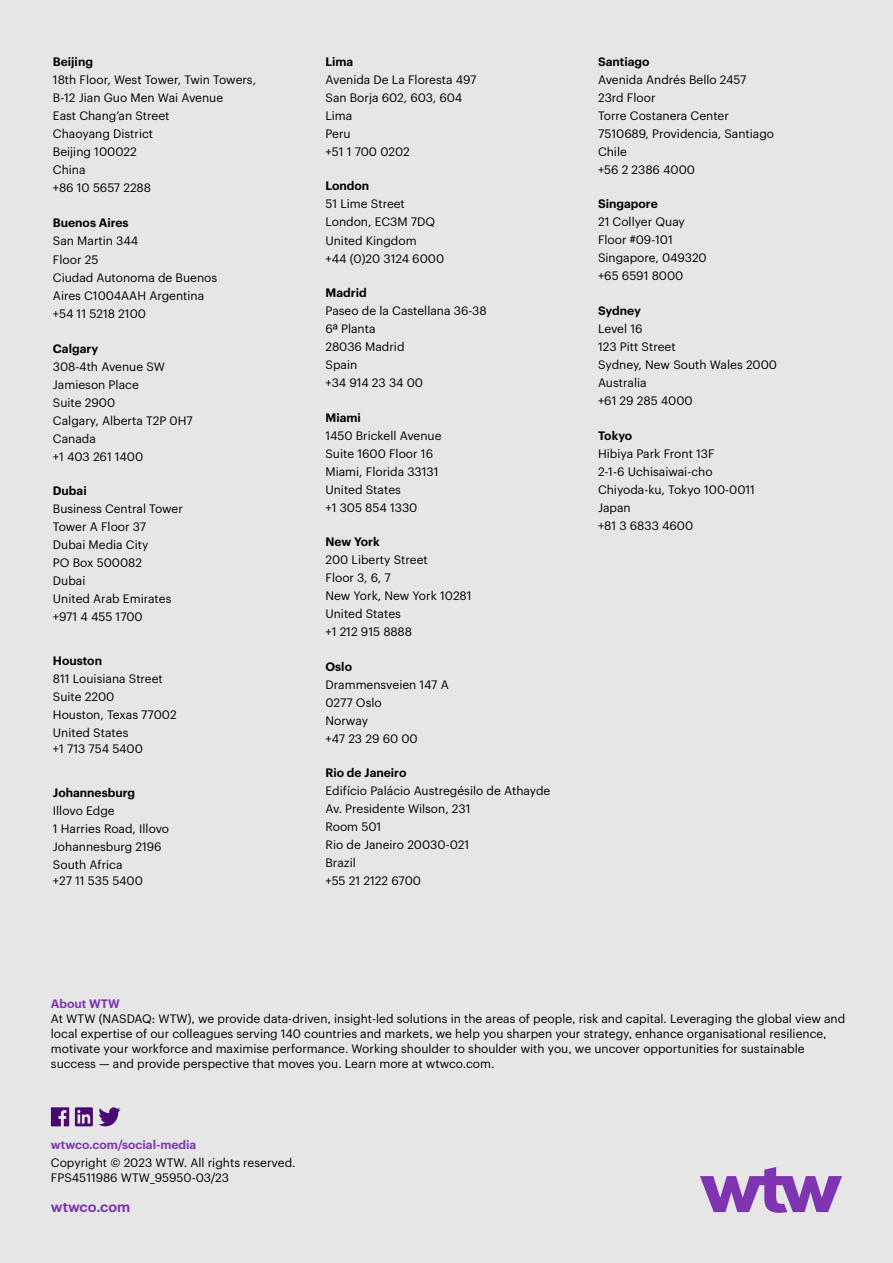
<style>
.page{position:relative;width:893px;height:1263px;background:#e6e6e6}
.page>*{position:absolute;margin:0;border:0;box-sizing:border-box;transform-origin:0 0}
.t1{font:600 14.25px "Graphik";color:#7f35b2}
.t2{font:12px/18px "Graphik";color:#000}
.t3{font:600 12px "Graphik";color:#000}
.t4{font:600 12px "Graphik";color:#7f35b2}
</style>
<div class="page">
<svg style="left:51px;top:1107px;width:18px;height:19px"></svg>
<svg style="left:75px;top:1107px;width:45px;height:19px"></svg>
<svg style="left:700px;top:1167px;width:142px;height:46px"></svg>
<p class="t3" style="left:53px;top:52px;width:42px">Beijing</p>
<p class="t2" style="left:53px;top:70px;width:205px">18th Floor, West Tower, Twin Towers,<br>B-12 Jian Guo Men Wai Avenue<br>East Chang’an Street<br>Chaoyang District<br>Beijing 100022<br>China<br>+86 10 5657 2288</p>
<p class="t3" style="left:53px;top:213px;width:77px">Buenos Aires</p>
<p class="t2" style="left:53px;top:231px;width:166px">San Martin 344<br>Floor 25<br>Ciudad Autonoma de Buenos<br>Aires C1004AAH Argentina +54 11 5218 2100</p>
<p class="t3" style="left:53px;top:339px;width:47px">Calgary</p>
<p class="t2" style="left:53px;top:356px;width:141px">308-4th Avenue SW<br>Jamieson Place<br>Suite 2900<br>Calgary, Alberta T2P 0H7<br>Canada<br>+1 403 261 1400</p>
<p class="t3" style="left:53px;top:482px;width:35px">Dubai</p>
<p class="t2" style="left:53px;top:499px;width:132px">Business Central Tower<br>Tower A Floor 37<br>Dubai Media City<br>PO Box 500082<br>Dubai<br>United Arab Emirates +971 4 455 1700</p>
<p class="t3" style="left:53px;top:651px;width:51px">Houston</p>
<p class="t2" style="left:53px;top:668px;width:125px">811 Louisiana Street<br>Suite 2200<br>Houston, Texas 77002<br>United States</p>
<p class="t2" style="left:53px;top:739px;width:92px">+1 713 754 5400</p>
<p class="t3" style="left:53px;top:783px;width:84px">Johannesburg</p>
<p class="t2" style="left:53px;top:800px;width:118px">Illovo Edge<br>1 Harries Road, Illovo<br>Johannesburg 2196<br>South Africa</p>
<p class="t2" style="left:53px;top:871px;width:92px">+27 11 535 5400</p>
<p class="t3" style="left:325px;top:52px;width:29px">Lima</p>
<p class="t2" style="left:325px;top:70px;width:153px">Avenida De La Floresta 497<br>San Borja 602, 603, 604<br>Lima<br>Peru<br>+51 1 700 0202</p>
<p class="t3" style="left:325px;top:177px;width:45px">London</p>
<p class="t2" style="left:325px;top:194px;width:120px">51 Lime Street<br>London, EC3M 7DQ<br>United Kingdom<br>+44 (0)20 3124 6000</p>
<p class="t3" style="left:325px;top:283px;width:43px">Madrid</p>
<p class="t2" style="left:325px;top:301px;width:163px">Paseo de la Castellana 36-38<br>6ª Planta<br>28036 Madrid<br>Spain<br>+34 914 23 34 00</p>
<p class="t3" style="left:325px;top:408px;width:37px">Miami</p>
<p class="t2" style="left:325px;top:425px;width:118px">1450 Brickell Avenue<br>Suite 1600 Floor 16<br>Miami, Florida 33131<br>United States<br>+1 305 854 1330</p>
<p class="t3" style="left:325px;top:533px;width:56px">New York</p>
<p class="t2" style="left:325px;top:550px;width:148px">200 Liberty Street<br>Floor 3, 6, 7<br>New York, New York 10281<br>United States<br>+1 212 915 8888</p>
<p class="t3" style="left:325px;top:657px;width:28px">Oslo</p>
<p class="t2" style="left:325px;top:674px;width:125px">Drammensveien 147 A<br>0277 Oslo<br>Norway<br>+47 23 29 60 00</p>
<p class="t3" style="left:325px;top:764px;width:83px">Rio de Janeiro</p>
<p class="t2" style="left:325px;top:781px;width:226px">Edifício Palácio Austregésilo de Athayde<br>Av. Presidente Wilson, 231<br>Room 501<br>Rio de Janeiro 20030-021<br>Brazil<br>+55 21 2122 6700</p>
<p class="t3" style="left:598px;top:52px;width:53px">Santiago</p>
<p class="t2" style="left:598px;top:69px;width:178px">Avenida Andrés Bello 2457<br>23rd Floor<br>Torre Costanera Center<br>7510689, Providencia, Santiago<br>Chile<br>+56 2 2386 4000</p>
<p class="t3" style="left:598px;top:195px;width:61px">Singapore</p>
<p class="t2" style="left:598px;top:212px;width:110px">21 Collyer Quay<br>Floor #09-101<br>Singapore, 049320 +65 6591 8000</p>
<p class="t3" style="left:598px;top:301px;width:44px">Sydney</p>
<p class="t2" style="left:598px;top:319px;width:181px">Level 16<br>123 Pitt Street<br>Sydney, New South Wales 2000<br>Australia<br>+61 29 285 4000</p>
<p class="t3" style="left:598px;top:426px;width:36px">Tokyo</p>
<p class="t2" style="left:598px;top:443px;width:159px">Hibiya Park Front 13F<br>2-1-6 Uchisaiwai-cho<br>Chiyoda-ku, Tokyo 100-0011<br>Japan<br>+81 3 6833 4600</p>
<p class="t4" style="left:51px;top:994px;width:70px">About WTW</p>
<p class="t2" style="left:51px;top:1010px;width:796px;line-height:15px">At WTW (NASDAQ: WTW), we provide data-driven, insight-led solutions in the areas of people, risk and capital. Leveraging the global view and local expertise of our colleagues serving 140 countries and markets, we help you sharpen your strategy, enhance organisational resilience, motivate your workforce and maximise performance. Working shoulder to shoulder with you, we uncover opportunities for sustainable success — and provide perspective that moves you. Learn more at wtwco.com.</p>
<p class="t4" style="left:51px;top:1135px;width:147px">wtwco.com/social-media</p>
<p class="t2" style="left:51px;top:1154px;width:246px;line-height:15px">Copyright © 2023 WTW. All rights reserved.<br>FPS4511986 WTW_95950-03/23</p>
<p class="t1" style="left:51px;top:1196px;width:81px">wtwco.com</p>
</div>
